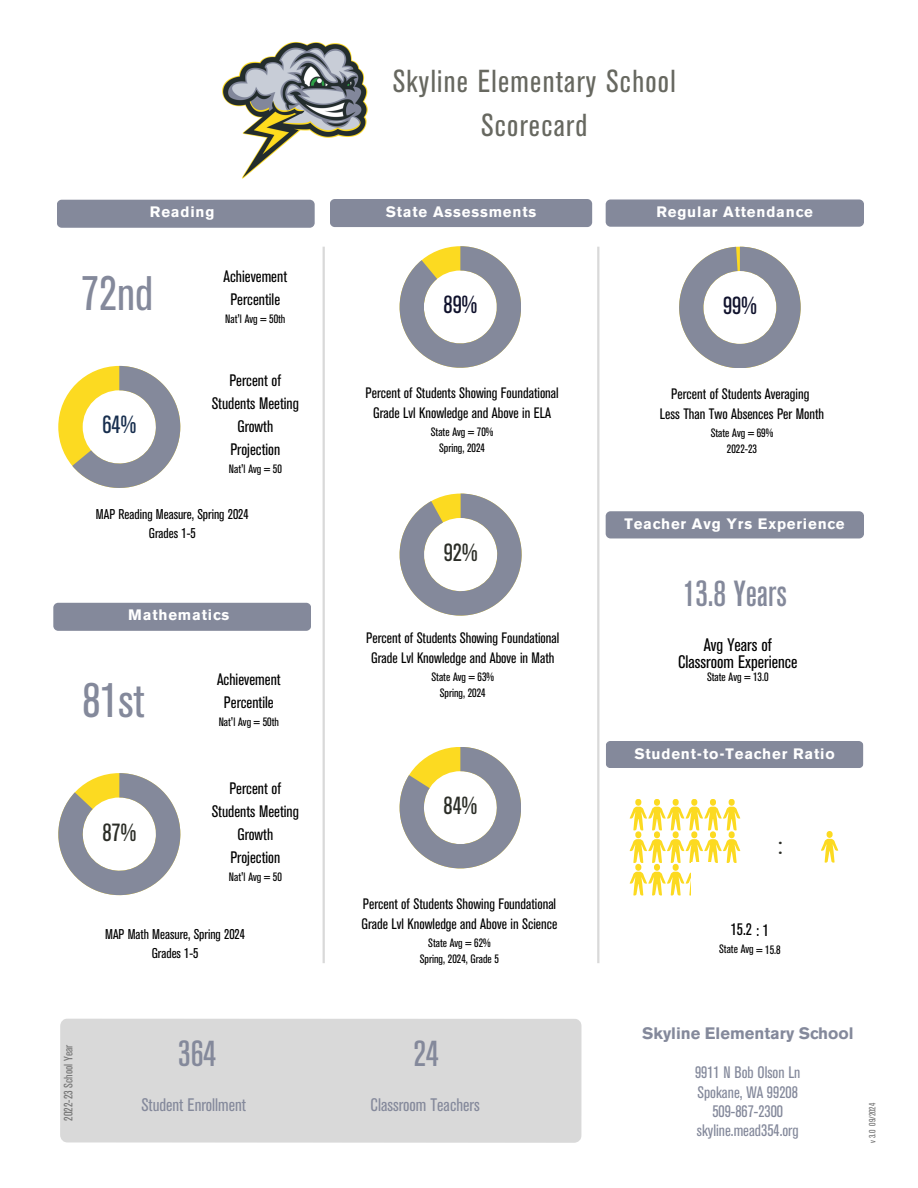
<style>
.page{position:relative;width:918px;height:1188px;background:#fff}
.page>*{position:absolute;margin:0;border:0;box-sizing:border-box;transform-origin:0 0}
.t1{font:condensed 48px "Akzidenz Grotesk BE";color:#84899b}
.t2{font:500 condensed 36px "Akzidenz Grotesk BE";color:#84899b}
.t3{font:condensed 31.5px/43.8px "Akzidenz Grotesk BE";letter-spacing:.04em;color:#676860;text-align:center}
.t4{font:condensed 24.6px "Akzidenz Grotesk BE";color:#2b2d27}
.t5{font:condensed 24.6px "Akzidenz Grotesk BE";color:#172e4e}
.t6{font:condensed 24.45px "Akzidenz Grotesk BE";color:#0f112c}
.t7{font:condensed 24.45px "Akzidenz Grotesk BE";color:#2b2d27}
.t8{font:22.5px "Canva Sans";color:#2b2d27}
.t9{font:condensed 18px "Akzidenz Grotesk BE";color:#84899b}
.t10{font:condensed 18px/17px "Akzidenz Grotesk BE";color:#000;text-align:center}
.t11{font:condensed 16.5px/23px "Akzidenz Grotesk BE";color:#000;text-align:center}
.t12{font:condensed 16.5px/19.2px "Akzidenz Grotesk BE";color:#84899b;text-align:center}
.t13{font:700 16.5px "Akzidenz Grotesk BE";color:#84899b}
.t14{font:condensed 15px/20px "Akzidenz Grotesk BE";color:#000;text-align:center}
.t15{font:700 15px "Akzidenz Grotesk BE";letter-spacing:.055em;color:#fff}
.t16{font:condensed 14.1px "Akzidenz Grotesk BE";color:#000}
.t17{font:condensed 12px "Akzidenz Grotesk BE";color:#000}
.t18{font:condensed 12px "Akzidenz Grotesk BE";color:#737373}
.t19{font:condensed 9px "Akzidenz Grotesk BE";color:#737373}
</style>
<div class="page">
<div style="left:57px;top:200px;width:258px;height:28px;background:#84899b;border-radius:5px"></div>
<hr style="left:323px;top:247px;width:2px;height:716px;background:#d9d9d9">
<div style="left:330px;top:199px;width:262px;height:28px;background:#84899b;border-radius:5px"></div>
<svg style="left:58px;top:366px;width:122px;height:122px"></svg>
<svg style="left:400px;top:246px;width:121px;height:122px"></svg>
<svg style="left:400px;top:494px;width:122px;height:122px"></svg>
<div style="left:53px;top:603px;width:258px;height:28px;background:#84899b;border-radius:5px"></div>
<svg style="left:58px;top:773px;width:122px;height:122px"></svg>
<svg style="left:400px;top:747px;width:121px;height:121px"></svg>
<div style="left:60px;top:1018px;width:522px;height:125px;background:#d9d9d9;border-radius:8px"></div>
<hr style="left:597px;top:247px;width:2px;height:716px;background:#d9d9d9">
<img style="left:222px;top:41px;width:146px;height:138px">
<div style="left:606px;top:199px;width:258px;height:28px;background:#84899b;border-radius:5px"></div>
<div style="left:606px;top:511px;width:258px;height:27px;background:#84899b;border-radius:5px"></div>
<div style="left:606px;top:741px;width:258px;height:27px;background:#84899b;border-radius:5px"></div>
<svg style="left:630px;top:799px;width:92px;height:31px"></svg>
<svg style="left:686px;top:872px;width:5px;height:23px"></svg>
<svg style="left:821px;top:831px;width:17px;height:32px"></svg>
<svg style="left:679px;top:247px;width:122px;height:121px"></svg>
<h3 class="t15" style="left:150px;top:206px;width:66px">Reading</h3>
<p class="t1" style="left:81px;top:276px;width:73px">72nd</p>
<h1 class="t11" style="left:224px;top:266px;width:65px">Achievement<br>Percentile</h1>
<h1 class="t17" style="left:225px;top:314px;width:62px">Nat'l Avg = 50th</h1>
<h3 class="t5" style="left:102px;top:416px;width:35px">64%</h3>
<h6 class="t11" style="left:212px;top:371px;width:89px">Percent of<br>Students Meeting<br>Growth<br>Projection</h6>
<h6 class="t17" style="left:229px;top:465px;width:54px">Nat'l Avg = 50</h6>
<h5 class="t16" style="left:96px;top:509px;width:154px">MAP Reading Measure, Spring 2024</h5>
<h5 class="t16" style="left:149px;top:528px;width:48px">Grades 1-5</h5>
<p class="t15" style="left:128px;top:609px;width:103px">Mathematics</p>
<p class="t1" style="left:83px;top:683px;width:64px">81st</p>
<h3 class="t4" style="left:102px;top:823px;width:35px">87%</h3>
<p class="t11" style="left:217px;top:669px;width:65px">Achievement<br>Percentile</p>
<p class="t17" style="left:219px;top:717px;width:62px">Nat'l Avg = 50th</p>
<p class="t11" style="left:212px;top:778px;width:89px">Percent of<br>Students Meeting<br>Growth<br>Projection</p>
<p class="t17" style="left:229px;top:872px;width:54px">Nat'l Avg = 50</p>
<p class="t16" style="left:105px;top:929px;width:141px">MAP Math Measure, Spring 2024</p>
<p class="t16" style="left:152px;top:948px;width:48px">Grades 1-5</p>
<h5 class="t18" style="left:64px;top:1121px;width:78px;rotate:-90deg">2022-23 School Year</h5>
<p class="t2" style="left:178px;top:1041px;width:40px">364</p>
<p class="t9" style="left:141px;top:1099px;width:106px">Student Enrollment</p>
<h6 class="t3" style="left:393px;top:62px;width:284px">Skyline Elementary School<br>Scorecard</h6>
<h6 class="t15" style="left:386px;top:206px;width:152px">State Assessments</h6>
<p class="t15" style="left:656px;top:207px;width:158px">Regular Attendance</p>
<h3 class="t6" style="left:444px;top:296px;width:35px">89%</h3>
<p class="t14" style="left:366px;top:384px;width:195px">Percent of Students Showing Foundational<br>Grade Lvl Knowledge and Above in ELA</p>
<p class="t17" style="left:431px;top:428px;width:64px">State Avg = 70%</p>
<h6 class="t17" style="left:439px;top:444px;width:48px">Spring, 2024</h6>
<h3 class="t4" style="left:444px;top:544px;width:35px">92%</h3>
<h1 class="t14" style="left:366px;top:629px;width:195px">Percent of Students Showing Foundational<br>Grade Lvl Knowledge and Above in Math</h1>
<h5 class="t17" style="left:432px;top:673px;width:64px">State Avg = 63%</h5>
<h5 class="t17" style="left:440px;top:689px;width:48px">Spring, 2024</h5>
<h3 class="t7" style="left:444px;top:797px;width:35px">84%</h3>
<p class="t14" style="left:362px;top:895px;width:197px;text-align:left">Percent of Students Showing Foundational<br>Grade Lvl Knowledge and Above in Science</p>
<p class="t17" style="left:428px;top:939px;width:64px">State Avg = 62%</p>
<p class="t17" style="left:420px;top:955px;width:81px">Spring, 2024, Grade 5</p>
<h2 class="t2" style="left:414px;top:1041px;width:27px">24</h2>
<h6 class="t9" style="left:371px;top:1099px;width:111px">Classroom Teachers</h6>
<h3 class="t6" style="left:723px;top:297px;width:35px">99%</h3>
<p class="t14" style="left:671px;top:385px;width:139px">Percent of Students Averaging</p>
<h5 class="t14" style="left:660px;top:405px;width:166px">Less Than Two Absences Per Month</h5>
<p class="t17" style="left:711px;top:428px;width:64px">State Avg = 69%</p>
<p class="t17" style="left:727px;top:444px;width:32px">2022-23</p>
<p class="t15" style="left:624px;top:518px;width:222px">Teacher Avg Yrs Experience</p>
<p class="t2" style="left:683px;top:581px;width:106px">13.8 Years</p>
<h5 class="t10" style="left:678px;top:638px;width:121px">Avg Years of<br>Classroom Experience</h5>
<h5 class="t17" style="left:707px;top:673px;width:63px">State Avg = 13.0</h5>
<p class="t15" style="left:634px;top:748px;width:202px">Student-to-Teacher Ratio</p>
<h5 class="t8" style="left:778px;top:830px;width:7px">:</h5>
<p class="t11" style="left:731px;top:920px;width:40px">15.2 : 1</p>
<h2 class="t17" style="left:719px;top:945px;width:63px">State Avg = 15.8</h2>
<p class="t13" style="left:642px;top:1027px;width:213px">Skyline Elementary School</p>
<p class="t12" style="left:695px;top:1064px;width:107px">9911 N Bob Olson Ln</p>
<p class="t12" style="left:697px;top:1083px;width:103px">Spokane, WA 99208<br>509-867-2300 skyline.mead354.org</p>
<h6 class="t19" style="left:869px;top:1143px;width:42px;rotate:-90deg">v 3.0 09/2024</h6>
</div>
